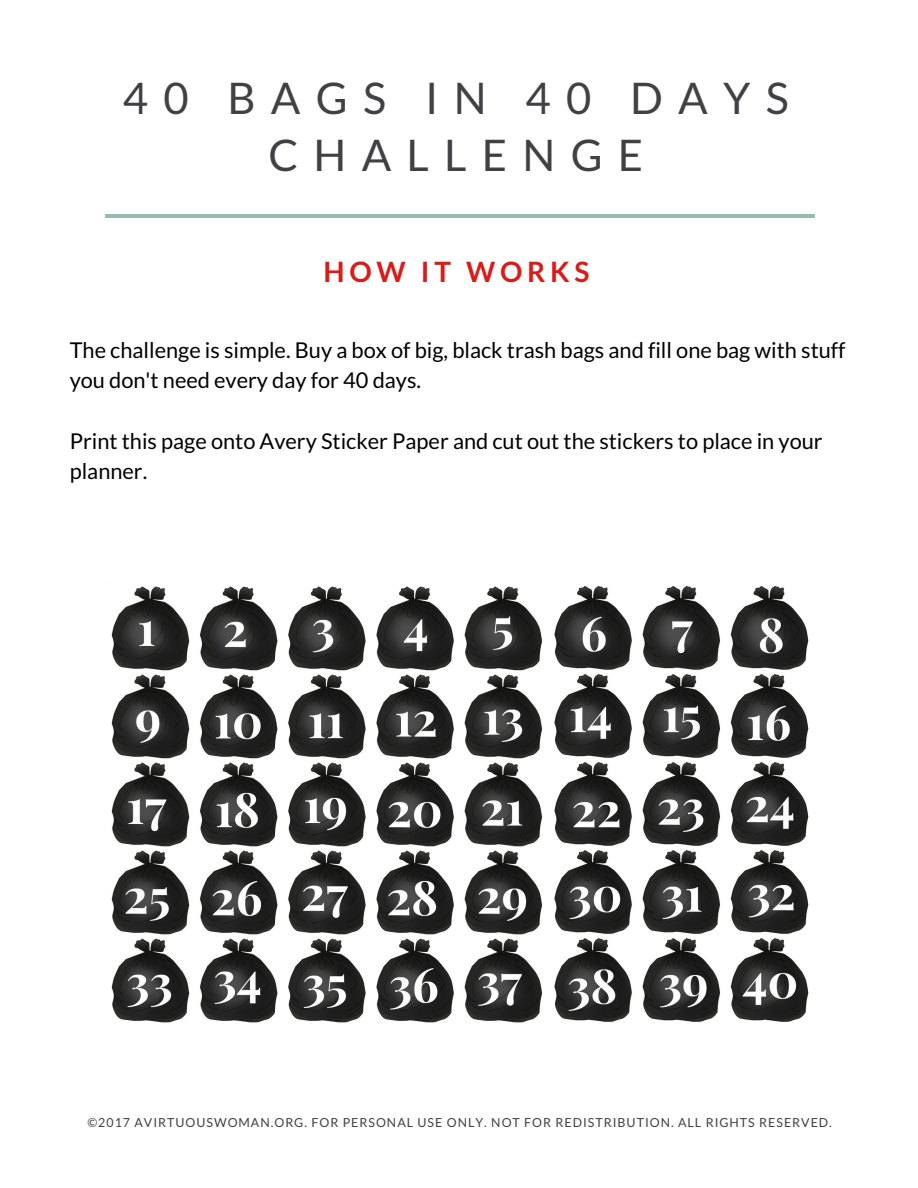
<style>
.page{position:relative;width:918px;height:1188px;background:#fff}
.page>*{position:absolute;margin:0;border:0;box-sizing:border-box;transform-origin:0 0}
.t1{font:43.65px/56.2px "Lato";letter-spacing:.35em;color:#414042;text-align:center}
.t2{font:700 28.05px "Lato";letter-spacing:.17em;color:#da1b18}
.t3{font:21.75px/30.3px "Lato";color:#000}
.t4{font:12.45px "Lato";letter-spacing:.08em;color:#414042}
</style>
<div class="page">
<hr style="left:105px;top:214px;width:709px;height:3px;background:#94bfb0">
<img style="left:111px;top:586px;width:698px;height:437px">
<h1 class="t1" style="left:123px;top:69px;width:668px">40 BAGS IN 40 DAYS<br>CHALLENGE</h1>
<p class="t2" style="left:324px;top:254px;width:268px">HOW IT WORKS</p>
<p class="t3" style="left:70px;top:334px;width:777px">The challenge is simple. Buy a box of big, black trash bags and fill one bag with stuff you don't need every day for 40 days.</p>
<p class="t3" style="left:70px;top:425px;width:754px">Print this page onto Avery Sticker Paper and cut out the stickers to place in your planner.</p>
<p class="t4" style="left:87px;top:1114px;width:746px">©2017 AVIRTUOUSWOMAN.ORG. FOR PERSONAL USE ONLY. NOT FOR REDISTRIBUTION. ALL RIGHTS RESERVED.</p>
</div>
